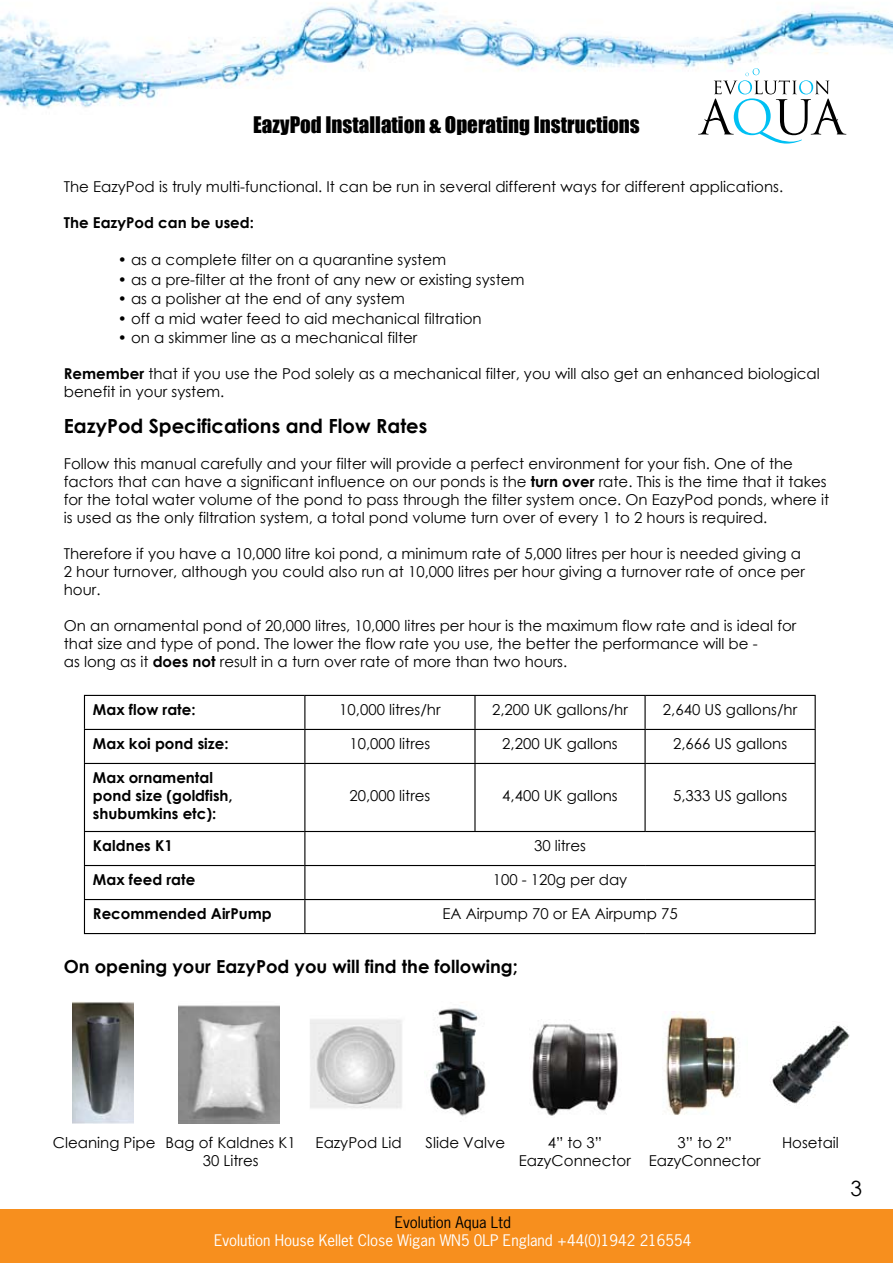
<style>
.page{position:relative;width:893px;height:1263px;background:#fff}
.page>*{position:absolute;margin:0;border:0;box-sizing:border-box;transform-origin:0 0}
.t1{font:21px "Impact";color:#000}
.t2{font:21px "Century Gothic";color:#000}
.t3{font:700 19.5px "Century Gothic";color:#000}
.t4{font:700 18px "Century Gothic";color:#000}
.t5{font:15px/18px "Century Gothic";color:#000}
.t6{font:700 15px/18px "Century Gothic";color:#000}
.t7{font:15px "News Gothic Std";color:#fff}
.t8{font:15px "News Gothic Std";color:#000}
.s1{font-weight:700}
</style>
<div class="page">
<img style="left:0;top:0;width:893px;height:135px">
<svg style="left:698px;top:68px;width:148px;height:76px"></svg>
<div style="left:0;top:1210px;width:893px;height:53px;background:#f78f1e"></div>
<hr style="left:84px;top:695px;width:221px;height:1px;background:#000">
<hr style="left:84px;top:696px;width:1px;height:33px;background:#000">
<hr style="left:305px;top:695px;width:170px;height:1px;background:#000">
<hr style="left:304px;top:696px;width:1px;height:33px;background:#000">
<hr style="left:475px;top:695px;width:170px;height:1px;background:#000">
<hr style="left:474px;top:696px;width:2px;height:33px;background:#000">
<hr style="left:645px;top:695px;width:171px;height:1px;background:#000">
<hr style="left:644px;top:696px;width:2px;height:33px;background:#000">
<hr style="left:815px;top:696px;width:1px;height:33px;background:#000">
<hr style="left:84px;top:729px;width:221px;height:1px;background:#000">
<hr style="left:84px;top:730px;width:1px;height:33px;background:#000">
<hr style="left:305px;top:729px;width:170px;height:1px;background:#000">
<hr style="left:304px;top:730px;width:1px;height:33px;background:#000">
<hr style="left:475px;top:729px;width:170px;height:1px;background:#000">
<hr style="left:474px;top:730px;width:2px;height:33px;background:#000">
<hr style="left:645px;top:729px;width:171px;height:1px;background:#000">
<hr style="left:644px;top:730px;width:2px;height:33px;background:#000">
<hr style="left:815px;top:730px;width:1px;height:33px;background:#000">
<hr style="left:84px;top:763px;width:221px;height:1px;background:#000">
<hr style="left:84px;top:764px;width:1px;height:67px;background:#000">
<hr style="left:305px;top:763px;width:170px;height:1px;background:#000">
<hr style="left:304px;top:764px;width:1px;height:67px;background:#000">
<hr style="left:475px;top:763px;width:170px;height:1px;background:#000">
<hr style="left:474px;top:764px;width:2px;height:67px;background:#000">
<hr style="left:645px;top:763px;width:171px;height:1px;background:#000">
<hr style="left:644px;top:764px;width:2px;height:67px;background:#000">
<hr style="left:815px;top:764px;width:1px;height:67px;background:#000">
<hr style="left:84px;top:831px;width:221px;height:1px;background:#000">
<hr style="left:84px;top:832px;width:1px;height:33px;background:#000">
<hr style="left:305px;top:831px;width:170px;height:1px;background:#000">
<hr style="left:304px;top:832px;width:1px;height:33px;background:#000">
<hr style="left:475px;top:831px;width:170px;height:1px;background:#000">
<hr style="left:645px;top:831px;width:171px;height:1px;background:#000">
<hr style="left:815px;top:832px;width:1px;height:33px;background:#000">
<hr style="left:84px;top:865px;width:221px;height:1px;background:#000">
<hr style="left:84px;top:866px;width:1px;height:33px;background:#000">
<hr style="left:305px;top:865px;width:170px;height:1px;background:#000">
<hr style="left:304px;top:866px;width:1px;height:33px;background:#000">
<hr style="left:475px;top:865px;width:170px;height:1px;background:#000">
<hr style="left:645px;top:865px;width:171px;height:1px;background:#000">
<hr style="left:815px;top:866px;width:1px;height:33px;background:#000">
<hr style="left:84px;top:899px;width:221px;height:1px;background:#000">
<hr style="left:84px;top:900px;width:1px;height:33px;background:#000">
<hr style="left:305px;top:899px;width:170px;height:1px;background:#000">
<hr style="left:304px;top:900px;width:1px;height:33px;background:#000">
<hr style="left:475px;top:899px;width:170px;height:1px;background:#000">
<hr style="left:645px;top:899px;width:171px;height:1px;background:#000">
<hr style="left:815px;top:900px;width:1px;height:33px;background:#000">
<hr style="left:84px;top:933px;width:221px;height:1px;background:#000">
<hr style="left:305px;top:933px;width:170px;height:1px;background:#000">
<hr style="left:475px;top:933px;width:170px;height:1px;background:#000">
<hr style="left:645px;top:933px;width:171px;height:1px;background:#000">
<img style="left:73px;top:1002px;width:61px;height:122px">
<img style="left:179px;top:1005px;width:101px;height:119px">
<img style="left:310px;top:1019px;width:92px;height:90px">
<img style="left:430px;top:1002px;width:56px;height:114px">
<img style="left:532px;top:1024px;width:86px;height:92px">
<img style="left:664px;top:1014px;width:73px;height:101px">
<img style="left:771px;top:1025px;width:79px;height:79px">
<h1 class="t1" style="left:253px;top:109px;width:388px">EazyPod Installation &amp; Operating Instructions</h1>
<p class="t5" style="left:64px;top:177px;width:721px">The EazyPod is truly multi-functional. It can be run in several different ways for different applications.</p>
<p class="t6" style="left:64px;top:212px;width:192px">The EazyPod can be used:</p>
<p class="t5" style="left:118px;top:250px;width:330px">• as a complete filter on a quarantine system</p>
<p class="t5" style="left:118px;top:270px;width:408px">• as a pre-filter at the front of any new or existing system</p>
<p class="t5" style="left:118px;top:289px;width:289px">• as a polisher at the end of any system</p>
<p class="t5" style="left:118px;top:309px;width:365px">• off a mid water feed to aid mechanical filtration</p>
<p class="t5" style="left:118px;top:328px;width:301px">• on a skimmer line as a mechanical filter</p>
<p class="t5" style="left:64px;top:364px;width:757px"><span class="s1">Remember</span> that if you use the Pod solely as a mechanical filter, you will also get an enhanced biological benefit in your system.</p>
<h2 class="t3" style="left:64px;top:411px;width:365px">EazyPod Specifications and Flow Rates</h2>
<p class="t5" style="left:64px;top:454px;width:767px">Follow this manual carefully and your filter will provide a perfect environment for your fish. One of the factors that can have a significant influence on our ponds is the <span class="s1">turn over</span> rate. This is the time that it takes for the total water volume of the pond to pass through the filter system once. On EazyPod ponds, where it is used as the only filtration system, a total pond volume turn over of every 1 to 2 hours is required.</p>
<p class="t5" style="left:64px;top:544px;width:743px">Therefore if you have a 10,000 litre koi pond, a minimum rate of 5,000 litres per hour is needed giving a<br>2 hour turnover, although you could also run at 10,000 litres per hour giving a turnover rate of once per hour.</p>
<p class="t5" style="left:64px;top:616px;width:734px">On an ornamental pond of 20,000 litres, 10,000 litres per hour is the maximum flow rate and is ideal for that size and type of pond. The lower the flow rate you use, the better the performance will be -<br>as long as it <span class="s1">does not</span> result in a turn over rate of more than two hours.</p>
<p class="t6" style="left:93px;top:700px;width:104px">Max flow rate:</p>
<p class="t5" style="left:339px;top:700px;width:103px">10,000 litres/hr</p>
<p class="t5" style="left:492px;top:700px;width:137px">2,200 UK gallons/hr</p>
<p class="t5" style="left:663px;top:700px;width:136px">2,640 US gallons/hr</p>
<p class="t6" style="left:93px;top:734px;width:137px">Max koi pond size:</p>
<p class="t5" style="left:349px;top:734px;width:83px">10,000 litres</p>
<p class="t5" style="left:502px;top:734px;width:117px">2,200 UK gallons</p>
<p class="t5" style="left:673px;top:734px;width:116px">2,666 US gallons</p>
<p class="t6" style="left:93px;top:768px;width:141px">Max ornamental pond size (goldfish, shubumkins etc):</p>
<p class="t5" style="left:349px;top:786px;width:83px">20,000 litres</p>
<p class="t5" style="left:502px;top:786px;width:117px">4,400 UK gallons</p>
<p class="t5" style="left:673px;top:786px;width:116px">5,333 US gallons</p>
<p class="t6" style="left:93px;top:836px;width:81px">Kaldnes K1</p>
<p class="t5" style="left:534px;top:837px;width:53px">30 litres</p>
<p class="t6" style="left:93px;top:870px;width:104px">Max feed rate</p>
<p class="t5" style="left:493px;top:871px;width:136px">100 - 120g per day</p>
<p class="t6" style="left:93px;top:904px;width:180px">Recommended AirPump</p>
<p class="t5" style="left:442px;top:905px;width:237px">EA Airpump 70 or EA Airpump 75</p>
<p class="t4" style="left:64px;top:953px;width:455px">On opening your EazyPod you will find the following;</p>
<p class="t5" style="left:203px;top:1133px;width:95px;text-indent:-150px">Cleaning Pipe Bag of Kaldnes K1<br>30 Litres</p>
<p class="t5" style="left:316px;top:1133px;width:88px">EazyPod Lid</p>
<p class="t5" style="left:426px;top:1133px;width:81px">Slide Valve</p>
<p class="t5" style="left:548px;top:1133px;width:56px">4” to 3”</p>
<p class="t5" style="left:782px;top:1133px;width:58px">Hosetail</p>
<p class="t5" style="left:649px;top:1133px;width:113px;text-align:center">3” to 2”<br>EazyConnector</p>
<p class="t5" style="left:519px;top:1151px;width:113px">EazyConnector</p>
<p class="t8" style="left:395px;top:1212px;width:118px">Evolution Aqua Ltd</p>
<p class="t7" style="left:214px;top:1230px;width:479px">Evolution House Kellet Close Wigan WN5 0LP England +44(0)1942 216554</p>
<h1 class="t2" style="left:850px;top:1174px;width:13px">3</h1>
</div>
